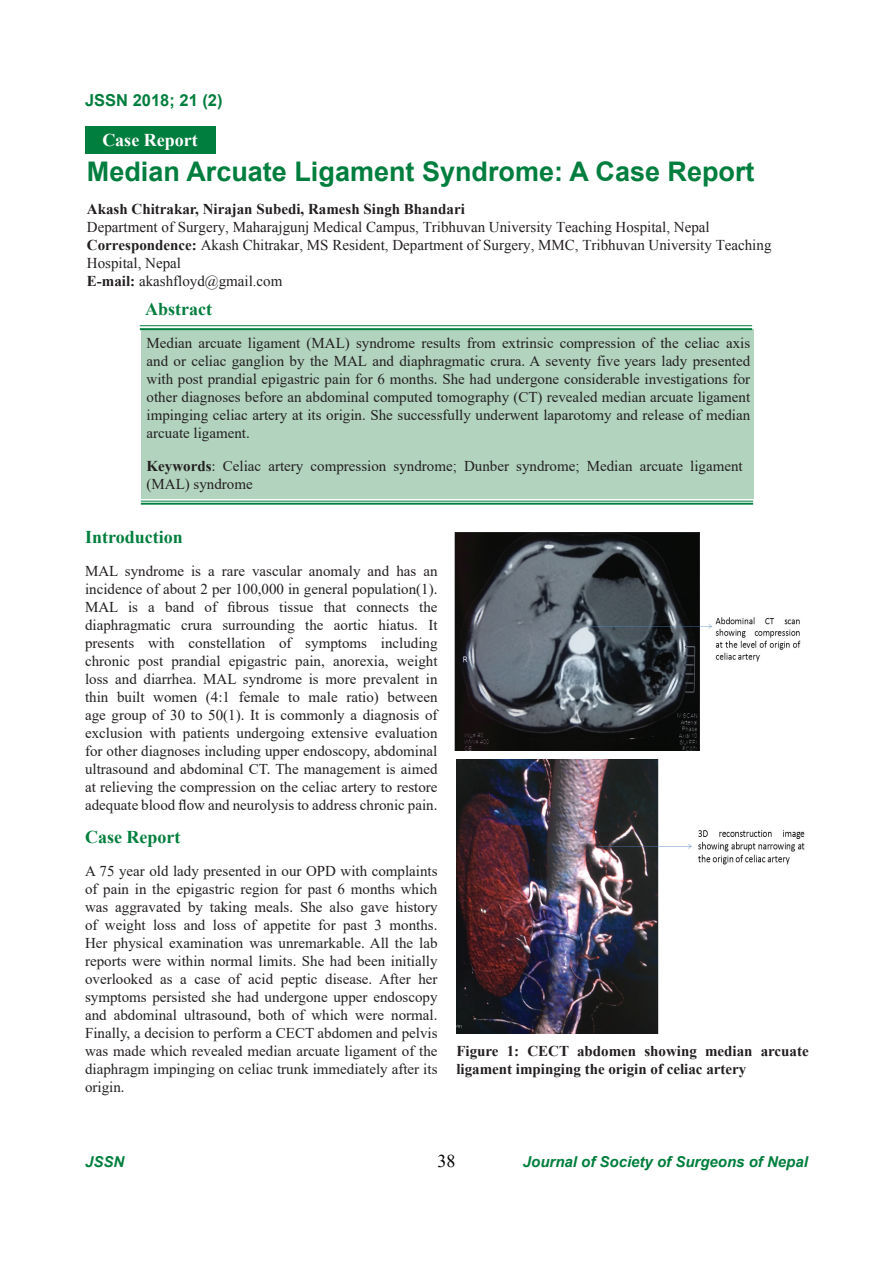
<style>
.page{position:relative;width:893px;height:1263px;background:#fff}
.page>*{position:absolute;margin:0;border:0;box-sizing:border-box;transform-origin:0 0}
.t1{font:700 27px "Arial";color:#007e3d}
.t2{font:700 18px "Times New Roman";color:#007e3d}
.t3{font:700 18px "Times New Roman";color:#fff}
.t4{font:18px "Times New Roman";color:#000}
.t5{font:700 16.5px "Arial";color:#007e3d}
.t6{font:15px/18px "Times New Roman";color:#231f20;text-align:justify}
.t7{font:15px/18px "Times New Roman";color:#231f20}
.t8{font:700 15px/18px "Times New Roman";color:#231f20}
.t9{font:italic 700 15px "Arial";color:#007e3d}
.s1{font-weight:700}
.s2{font-style:inherit}
</style>
<div class="page">
<div style="left:141px;top:329px;width:612px;height:170px;background:#b2d3be"></div>
<hr style="left:140px;top:328px;width:612px;height:2px;background:#007e3d">
<hr style="left:140px;top:325px;width:612px;height:1px;background:#007e3d">
<hr style="left:141px;top:501px;width:612px;height:1px;background:#007e3d">
<hr style="left:141px;top:503px;width:612px;height:2px;background:#007e3d">
<img style="left:455px;top:532px;width:346px;height:218px">
<div style="left:85px;top:126px;width:130px;height:28px;background:#007e3d"></div>
<img style="left:456px;top:759px;width:349px;height:274px">
<p class="t5" style="left:85px;top:89px;width:139px">JSSN 2018; 21 (2)</p>
<p class="t3" style="left:102px;top:127px;width:97px">Case Report</p>
<h1 class="t1" style="left:87px;top:152px;width:669px">Median Arcuate Ligament Syndrome: A Case Report</h1>
<p class="t8" style="left:87px;top:199px;width:379px">Akash Chitrakar, Nirajan Subedi, Ramesh Singh Bhandari</p>
<p class="t7" style="left:87px;top:217px;width:686px">Department of Surgery, Maharajgunj Medical Campus, Tribhuvan University Teaching Hospital, Nepal <span class="s1">Correspondence:</span> Akash Chitrakar, MS Resident, Department of Surgery, MMC, Tribhuvan University Teaching Hospital, Nepal<br><span class="s1">E-mail:</span> akashfloyd@gmail.com</p>
<p class="t2" style="left:145px;top:296px;width:68px">Abstract</p>
<p class="t6" style="left:147px;top:334px;width:605px">Median arcuate ligament (MAL) syndrome results from extrinsic compression of the celiac axis and or celiac ganglion by the MAL and diaphragmatic crura. A seventy five years lady presented with post prandial epigastric pain for 6 months. She had undergone considerable investigations for other diagnoses before an abdominal computed tomography (CT) revealed median arcuate ligament impinging celiac artery at its origin. She successfully underwent laparotomy and release of median arcuate ligament.</p>
<p class="t6" style="left:147px;top:457px;width:598px"><span class="s1">Keywords</span>: Celiac artery compression syndrome<span class="s2">;</span> Dunber syndrome<span class="s2">;</span> Median arcuate ligament (MAL) syndrome</p>
<p class="t2" style="left:85px;top:524px;width:99px">Introduction</p>
<p class="t6" style="left:85px;top:562px;width:354px">MAL syndrome is a rare vascular anomaly and has an incidence of about 2 per 100,000 in general population(1).<br>MAL is a band of fibrous tissue that connects the diaphragmatic crura surrounding the aortic hiatus. It presents with constellation of symptoms including chronic post prandial epigastric pain, anorexia, weight loss and diarrhea. MAL syndrome is more prevalent in thin built women (4:1 female to male ratio) between age group of 30 to 50(1). It is commonly a diagnosis of exclusion with patients undergoing extensive evaluation for other diagnoses including upper endoscopy, abdominal ultrasound and abdominal CT. The management is aimed at relieving the compression on the celiac artery to restore adequate blood flow and neurolysis to address chronic pain.</p>
<p class="t2" style="left:85px;top:824px;width:97px">Case Report</p>
<p class="t6" style="left:85px;top:862px;width:354px">A 75 year old lady presented in our OPD with complaints of pain in the epigastric region for past 6 months which was aggravated by taking meals. She also gave history of weight loss and loss of appetite for past 3 months.<br>Her physical examination was unremarkable. All the lab reports were within normal limits. She had been initially overlooked as a case of acid peptic disease. After her symptoms persisted she had undergone upper endoscopy and abdominal ultrasound, both of which were normal.<br>Finally, a decision to perform a CECT abdomen and pelvis was made which revealed median arcuate ligament of the diaphragm impinging on celiac trunk immediately after its origin.</p>
<p class="t8" style="left:456px;top:1041px;width:354px">Figure 1: CECT abdomen showing median arcuate ligament impinging the origin of celiac artery</p>
<p class="t9" style="left:85px;top:1152px;width:41px">JSSN</p>
<p class="t4" style="left:437px;top:1148px;width:19px">38</p>
<p class="t9" style="left:523px;top:1152px;width:287px">Journal of Society of Surgeons of Nepal</p>
</div>
